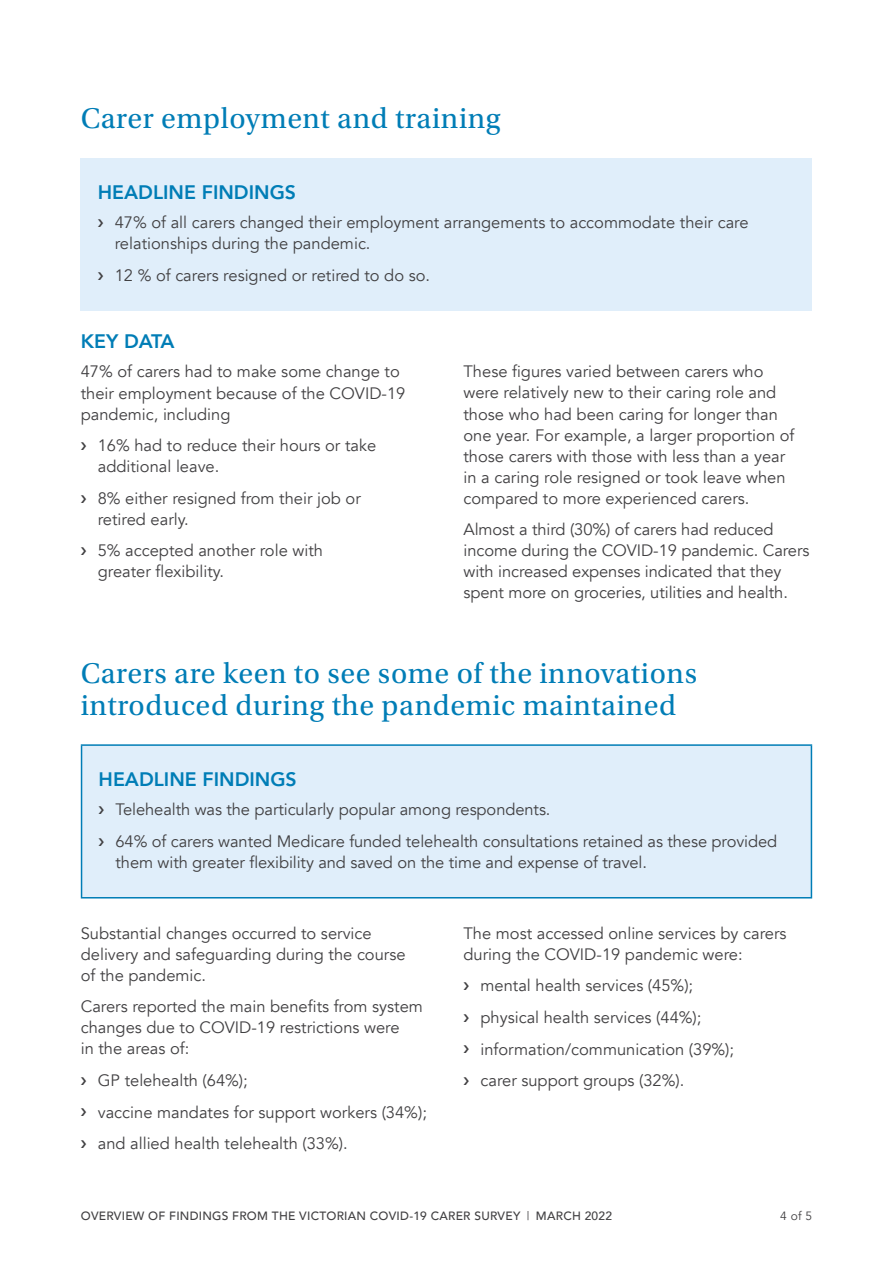
<style>
.page{position:relative;width:893px;height:1263px;background:#fff}
.page>*{position:absolute;margin:0;border:0;box-sizing:border-box;transform-origin:0 0}
.t1{font:30px/31.5px "Utopia Std";letter-spacing:.02em;color:#007db6}
.t2{font:800 19.5px "Avenir";color:#007db6}
.t3{font:16.5px/21px "Avenir";color:#414042}
.t4{font:500 12px "Avenir";letter-spacing:.02em;color:#414042}
.t5{font:12px "Avenir";color:#414042}
.s1{font-weight:400}
</style>
<div class="page">
<div style="left:81px;top:158px;width:731px;height:153px;background:#e0eefa"></div>
<div style="left:82px;top:745px;width:729px;height:153px;background:#e0eefa"></div>
<hr style="left:81px;top:744px;width:731px;height:2px;background:#007db6">
<hr style="left:81px;top:746px;width:1px;height:151px;background:#007db6">
<hr style="left:811px;top:746px;width:1px;height:151px;background:#007db6">
<hr style="left:81px;top:897px;width:731px;height:1px;background:#007db6">
<h1 class="t1" style="left:81px;top:103px;width:421px">Carer employment and training</h1>
<p class="t2" style="left:98px;top:177px;width:200px">HEADLINE FINDINGS</p>
<p class="t3" style="left:115px;top:212px;width:635px">47% of all carers changed their employment arrangements to accommodate their care relationships during the pandemic.</p>
<p class="t3" style="left:115px;top:265px;width:317px">12 % of carers resigned or retired to do so.</p>
<p class="t2" style="left:81px;top:326px;width:95px">KEY DATA</p>
<p class="t3" style="left:81px;top:362px;width:326px">47% of carers had to make some change to their employment because of the COVID-19 pandemic, including</p>
<p class="t3" style="left:98px;top:435px;width:280px">16% had to reduce their hours or take additional leave.</p>
<p class="t3" style="left:98px;top:488px;width:264px">8% either resigned from their job or retired early.</p>
<p class="t3" style="left:98px;top:540px;width:227px">5% accepted another role with greater flexibility.</p>
<p class="t3" style="left:463px;top:362px;width:332px">These figures varied between carers who were relatively new to their caring role and those who had been caring for longer than one year. For example, a larger proportion of those carers with those with less than a year in a caring role resigned or took leave when compared to more experienced carers.</p>
<p class="t3" style="left:463px;top:519px;width:347px">Almost a third (30%) of carers had reduced income during the COVID-19 pandemic. Carers with increased expenses indicated that they spent more on groceries, utilities and health.</p>
<h1 class="t1" style="left:81px;top:658px;width:618px">Carers are keen to see some of the innovations introduced during the pandemic maintained</h1>
<p class="t2" style="left:99px;top:764px;width:200px">HEADLINE FINDINGS</p>
<p class="t3" style="left:116px;top:794px;width:663px;line-height:31.7px">Telehealth was the particularly popular among respondents.<br>64% of carers wanted Medicare funded telehealth consultations retained as these provided</p>
<p class="t3" style="left:116px;top:852px;width:533px">them with greater flexibility and saved on the time and expense of travel.</p>
<p class="t3" style="left:81px;top:923px;width:326px">Substantial changes occurred to service delivery and safeguarding during the course of the pandemic.</p>
<p class="t3" style="left:81px;top:996px;width:344px">Carers reported the main benefits from system changes due to COVID-19 restrictions were<br>in the areas of:</p>
<p class="t3" style="left:98px;top:1065px;width:331px;line-height:31.7px">GP telehealth (64%);<br>vaccine mandates for support workers (34%); and allied health telehealth (33%).</p>
<p class="t3" style="left:463px;top:923px;width:325px">The most accessed online services by carers during the COVID-19 pandemic were:</p>
<p class="t3" style="left:480px;top:970px;width:255px;line-height:31.7px">mental health services (45%); physical health services (44%); information/communication (39%); carer support groups (32%).</p>
<p class="t4" style="left:81px;top:1206px;width:533px">OVERVIEW OF FINDINGS FROM THE VICTORIAN COVID-19 CARER SURVEY <span class="s1">|</span> MARCH 2022</p>
<p class="t5" style="left:780px;top:1209px;width:33px">4 of 5</p>
</div>
